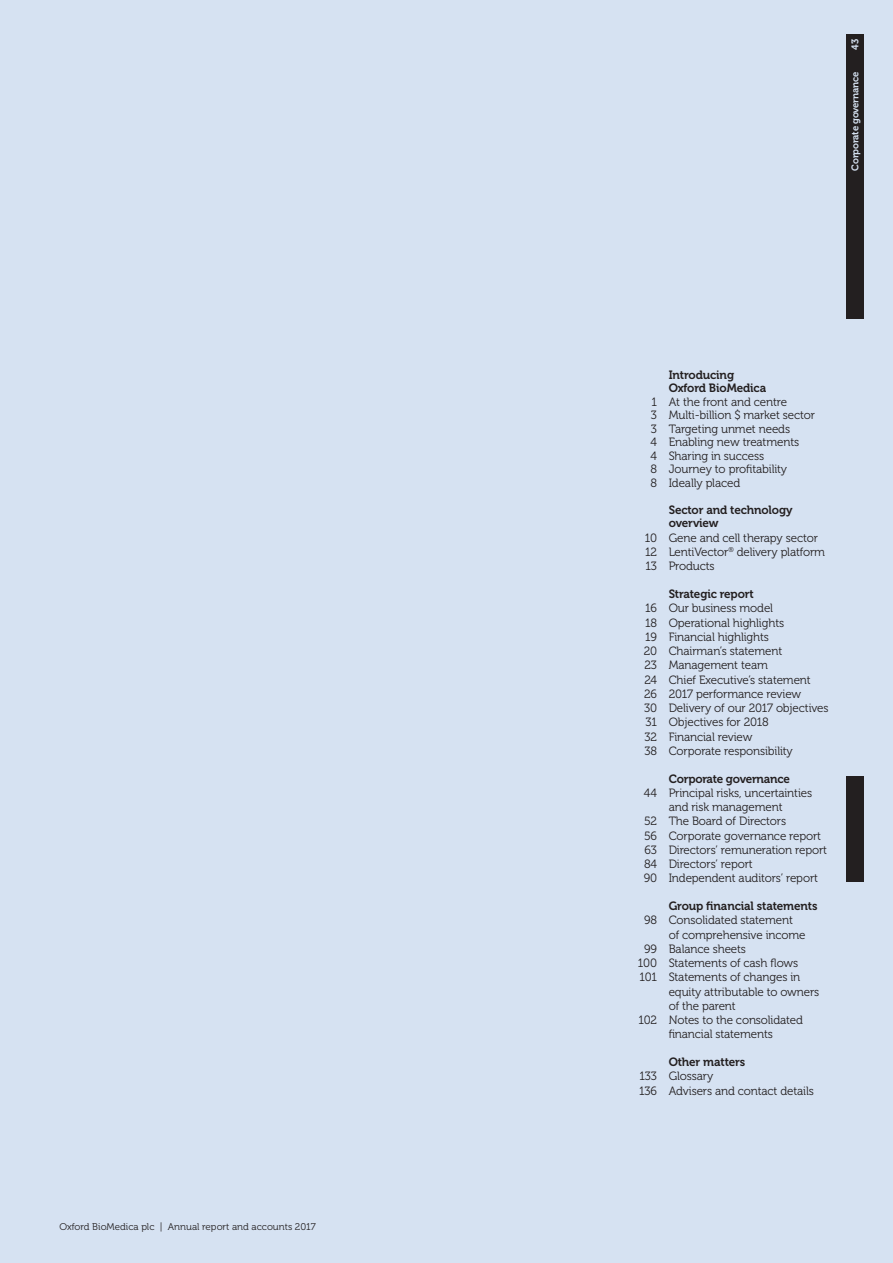
<style>
.page{position:relative;width:893px;height:1263px;background:#d6e2f2}
.page>*{position:absolute;margin:0;border:0;box-sizing:border-box;transform-origin:0 0}
.t1{font:12px/14.2px "Museo 300";letter-spacing:-.01em;color:#231f20}
.t2{font:12px/13.5px "Museo 700";letter-spacing:-.01em;color:#231f20}
.t3{font:9.75px "Museo 300";color:#231f20}
.t4{font:9.75px "Museo 700";letter-spacing:-.02em;color:#d6e2f2}
</style>
<div class="page">
<div style="left:846px;top:34px;width:17px;height:285px;background:#231f20"></div>
<div style="left:846px;top:776px;width:17px;height:106px;background:#231f20"></div>
<p class="t3" style="left:60px;top:1221px;width:258px">Oxford BioMedica plc | Annual report and accounts 2017</p>
<p class="t4" style="left:850px;top:50px;width:12px;rotate:-90deg">43</p>
<p class="t4" style="left:850px;top:171px;width:100px;rotate:-90deg">Corporate governance</p>
<p class="t2" style="left:669px;top:368px;width:99px">Introducing<br>Oxford BioMedica</p>
<p class="t1" style="left:650px;top:395px;width:166px;line-height:13.5px">1 At the front and centre<br>3 Multi-billion $ market sector<br>3 Targeting unmet needs<br>4 Enabling new treatments<br>4 Sharing in success<br>8 Journey to profitability<br>8 Ideally placed</p>
<p class="t2" style="left:669px;top:503px;width:125px">Sector and technology overview</p>
<p class="t1" style="left:645px;top:531px;width:182px">10 Gene and cell therapy sector<br>12 LentiVector<sup>®</sup> delivery platform<br>13 Products</p>
<p class="t2" style="left:669px;top:587px;width:87px">Strategic report</p>
<p class="t1" style="left:644px;top:601px;width:186px">16 Our business model<br>18 Operational highlights<br>19 Financial highlights<br>20 Chairman’s statement<br>23 Management team<br>24 Chief Executive’s statement<br>26 2017 performance review<br>30 Delivery of our 2017 objectives<br>31 Objectives for 2018<br>32 Financial review<br>38 Corporate responsibility</p>
<p class="t2" style="left:669px;top:772px;width:123px">Corporate governance</p>
<p class="t1" style="left:644px;top:786px;width:170px">44 Principal risks, uncertainties</p>
<p class="t1" style="left:669px;top:800px;width:115px">and risk management</p>
<p class="t1" style="left:644px;top:814px;width:144px">52 The Board of Directors</p>
<p class="t1" style="left:644px;top:828px;width:179px">56 Corporate governance report</p>
<p class="t1" style="left:645px;top:843px;width:184px">63 Directors’ remuneration report</p>
<p class="t1" style="left:644px;top:857px;width:110px">84 Directors’ report</p>
<p class="t1" style="left:644px;top:871px;width:176px">90 Independent auditors’ report</p>
<p class="t2" style="left:669px;top:899px;width:150px">Group financial statements</p>
<p class="t1" style="left:644px;top:913px;width:150px">98 Consolidated statement</p>
<p class="t1" style="left:669px;top:927px;width:138px">of comprehensive income</p>
<p class="t1" style="left:644px;top:942px;width:103px">99 Balance sheets</p>
<p class="t1" style="left:638px;top:956px;width:162px">100 Statements of cash flows</p>
<p class="t1" style="left:640px;top:970px;width:162px">101 Statements of changes in</p>
<p class="t1" style="left:669px;top:984px;width:152px">equity attributable to owners</p>
<p class="t1" style="left:669px;top:999px;width:69px">of the parent</p>
<p class="t1" style="left:638px;top:1013px;width:166px">102 Notes to the consolidated</p>
<p class="t1" style="left:669px;top:1027px;width:106px">financial statements</p>
<p class="t2" style="left:669px;top:1055px;width:78px">Other matters</p>
<p class="t1" style="left:639px;top:1069px;width:176px">133 Glossary<br>136 Advisers and contact details</p>
</div>
